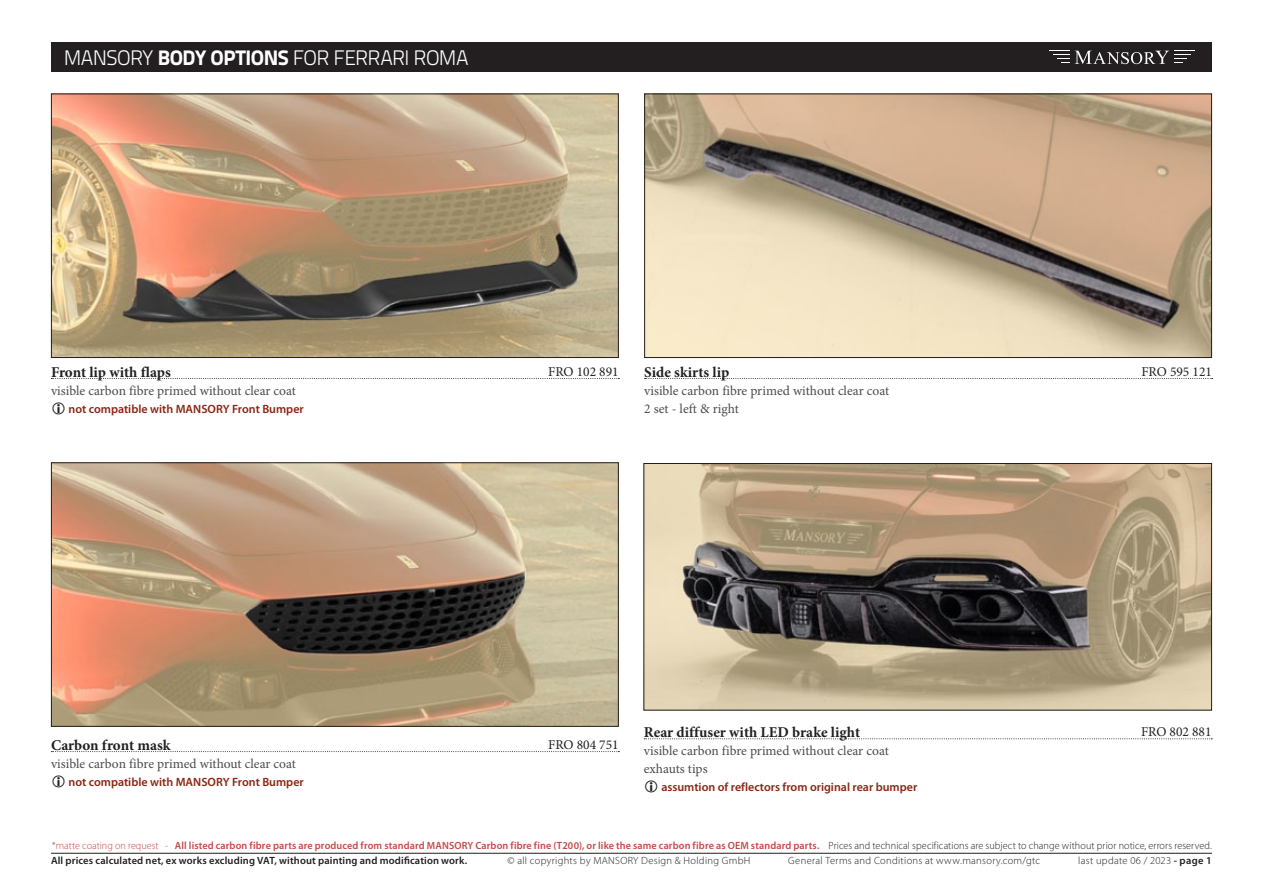
<style>
.page{position:relative;width:1263px;height:893px;background:#fff}
.page>*{position:absolute;margin:0;border:0;box-sizing:border-box;transform-origin:0 0}
.t1{font:300 21px "Titillium Text 22 L";letter-spacing:-.035em;color:#fff}
.t2{font:700 15px "Minion Pro";color:#231f20}
.t3{font:13.5px/18px "Minion Pro";color:#4b4c4d}
.t4{font:13.5px "Minion Pro";color:#231f20}
.t5{font:600 12px "Myriad Pro";color:#8a2512}
.t6{font:600 10.5px/15px "Myriad Pro";letter-spacing:.015em;color:#c24a49}
.t7{font:300 10.5px "Myriad Pro";letter-spacing:.03em;color:#231f20}
.s1{font-weight:800}
.s2{font-weight:300}
.s3{font-weight:300;color:#231f20}
.s4{color:#231f20}
.s5{font-weight:600}
</style>
<div class="page">
<div style="left:51px;top:43px;width:1161px;height:29px;background:#231f20"></div>
<svg style="left:1053px;top:54px;width:16px;height:9px"></svg>
<svg style="left:1075px;top:51px;width:116px;height:13px"></svg>
<hr style="left:51px;top:853px;width:1161px;height:1px;background:#231f20">
<svg style="left:645px;top:378px;width:567px;height:1px"></svg>
<img style="left:646px;top:96px;width:564px;height:260px">
<div style="left:644px;top:94px;width:568px;height:264px;border:1px solid #231f20"></div>
<svg style="left:51px;top:378px;width:568px;height:1px"></svg>
<img style="left:53px;top:96px;width:564px;height:260px">
<div style="left:51px;top:94px;width:568px;height:264px;border:1px solid #231f20"></div>
<img style="left:53px;top:464px;width:564px;height:261px">
<div style="left:51px;top:462px;width:568px;height:265px;border:1px solid #231f20"></div>
<svg style="left:51px;top:751px;width:568px;height:1px"></svg>
<svg style="left:644px;top:738px;width:568px;height:1px"></svg>
<img style="left:645px;top:465px;width:565px;height:243px">
<div style="left:643px;top:463px;width:569px;height:247px;border:1px solid #231f20"></div>
<h1 class="t1" style="left:64px;top:43px;width:305px">MANSORY <span class="s1">BODY OPTIONS</span> FOR FERRAR</h1>
<h1 class="t1" style="left:405px;top:43px;width:24px">I ROMA</h1>
<h2 class="t2" style="left:51px;top:361px;width:121px">Front lip with flaps</h2>
<p class="t4" style="left:548px;top:362px;width:72px">FRO 102 891</p>
<p class="t3" style="left:51px;top:381px;width:246px">visible carbon fibre primed without clear coat</p>
<p class="t5" style="left:69px;top:401px;width:237px">not compatible with MANSORY Front Bumper</p>
<h2 class="t2" style="left:644px;top:361px;width:87px">Side skirts lip</h2>
<p class="t4" style="left:1141px;top:362px;width:72px">FRO 595 121</p>
<p class="t3" style="left:644px;top:381px;width:246px">visible carbon fibre primed without clear coat<br>2 set - left &amp; right</p>
<h2 class="t2" style="left:51px;top:734px;width:121px">Carbon front mask</h2>
<p class="t4" style="left:548px;top:735px;width:72px">FRO 804 751</p>
<p class="t3" style="left:51px;top:754px;width:246px">visible carbon fibre primed without clear coat</p>
<p class="t5" style="left:69px;top:774px;width:237px">not compatible with MANSORY Front Bumper</p>
<h2 class="t2" style="left:644px;top:722px;width:218px">Rear diffuser with LED brake light</h2>
<p class="t4" style="left:1141px;top:722px;width:72px">FRO 802 881</p>
<p class="t3" style="left:644px;top:742px;width:246px">visible carbon fibre primed without clear coat exhauts tips</p>
<p class="t5" style="left:661px;top:779px;width:257px">assumtion of reflectors from original rear bumper</p>
<p class="t6" style="left:51px;top:837px;width:1162px"><span class="s2">*matte coating on request -</span> All listed carbon fibre parts are produced from standard MANSORY Carbon fibre fine (T200), or like the same carbon fibre as OEM standard parts. <span class="s3">Prices and technical specifications are subject to change without prior notice, errors reserved.<br></span><span class="s4">All prices calculated net, ex works excluding VAT, without painting and modification work.</span></p>
<p class="t7" style="left:508px;top:854px;width:244px">© all copyrights by MANSORY Design &amp; Holding GmbH</p>
<p class="t7" style="left:788px;top:854px;width:253px">General Terms and Conditions at www.mansory.com/gtc</p>
<p class="t7" style="left:1078px;top:854px;width:135px">last update 06 / 2023 <span class="s5">- page 1</span></p>
</div>
